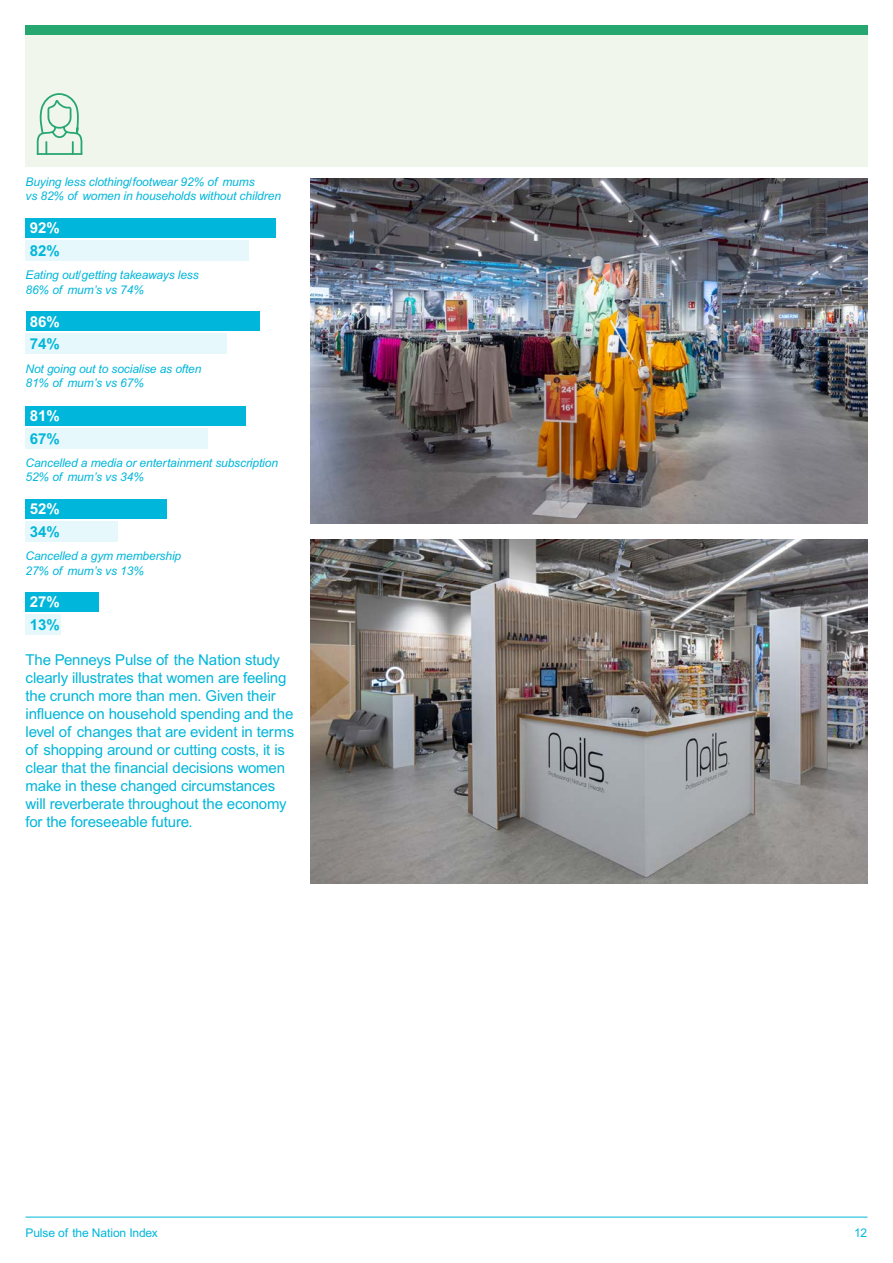
<style>
.page{position:relative;width:893px;height:1263px;background:#fff}
.page>*{position:absolute;margin:0;border:0;box-sizing:border-box;transform-origin:0 0}
.t1{font:15px/18px "Arial MT Pro";letter-spacing:-.01em;color:#00b6da}
.t2{font:700 15px "Arial MT Pro";color:#00b6da}
.t3{font:700 15px "Arial MT Pro";color:#fff}
.t4{font:italic 12px/14.4px "Arial MT Pro";letter-spacing:-.01em;color:#00b6da}
.t5{font:12px "Arial MT Pro";letter-spacing:-.01em;color:#00b6da}
</style>
<div class="page">
<hr style="left:26px;top:1217px;width:841px;height:1px;background:#00b6da">
<div style="left:26px;top:217px;width:250px;height:20px;background:#00b6da"></div>
<div style="left:26px;top:311px;width:233px;height:20px;background:#00b6da"></div>
<div style="left:26px;top:406px;width:220px;height:20px;background:#00b6da"></div>
<div style="left:26px;top:499px;width:141px;height:20px;background:#00b6da"></div>
<div style="left:26px;top:591px;width:73px;height:20px;background:#00b6da"></div>
<div style="left:26px;top:240px;width:223px;height:20px;background:#e6f8fb"></div>
<div style="left:26px;top:334px;width:201px;height:20px;background:#e6f8fb"></div>
<div style="left:26px;top:429px;width:182px;height:20px;background:#e6f8fb"></div>
<div style="left:26px;top:521px;width:92px;height:20px;background:#e6f8fb"></div>
<div style="left:26px;top:614px;width:35px;height:20px;background:#e6f8fb"></div>
<div style="left:26px;top:26px;width:842px;height:10px;background:#27a770"></div>
<img style="left:310px;top:178px;width:558px;height:345px">
<img style="left:310px;top:539px;width:558px;height:345px">
<div style="left:26px;top:36px;width:842px;height:131px;background:#f1f6ec"></div>
<svg style="left:37px;top:93px;width:45px;height:60px"></svg>
<hr style="left:37px;top:153px;width:45px;height:2px;background:#27a770">
<p class="t4" style="left:26px;top:175px;width:257px">Buying less clothing/footwear 92% of mums<br>vs 82% of women in households without children</p>
<p class="t3" style="left:30px;top:219px;width:32px">92%</p>
<p class="t2" style="left:30px;top:241px;width:32px">82%</p>
<p class="t4" style="left:26px;top:268px;width:175px">Eating out/getting takeaways less<br>86% of mum’s vs 74%</p>
<p class="t3" style="left:30px;top:312px;width:32px">86%</p>
<p class="t2" style="left:30px;top:335px;width:32px">74%</p>
<p class="t4" style="left:26px;top:362px;width:178px">Not going out to socialise as often<br>81% of mum’s vs 67%</p>
<p class="t3" style="left:30px;top:407px;width:32px">81%</p>
<p class="t2" style="left:30px;top:430px;width:32px">67%</p>
<p class="t4" style="left:26px;top:456px;width:254px">Cancelled a media or entertainment subscription<br>52% of mum’s vs 34%</p>
<p class="t3" style="left:30px;top:500px;width:32px">52%</p>
<p class="t2" style="left:30px;top:523px;width:32px">34%</p>
<p class="t4" style="left:26px;top:549px;width:157px">Cancelled a gym membership<br>27% of mum’s vs 13%</p>
<p class="t3" style="left:30px;top:593px;width:32px">27%</p>
<p class="t2" style="left:30px;top:615px;width:32px">13%</p>
<p class="t1" style="left:26px;top:651px;width:270px">The Penneys Pulse of the Nation study clearly illustrates that women are feeling the crunch more than men. Given their influence on household spending and the level of changes that are evident in terms of shopping around or cutting costs, it is clear that the financial decisions women make in these changed circumstances will reverberate throughout the economy for the foreseeable future.</p>
<p class="t5" style="left:26px;top:1226px;width:134px">Pulse of the Nation Index</p>
<p class="t5" style="left:854px;top:1226px;width:15px">12</p>
</div>
